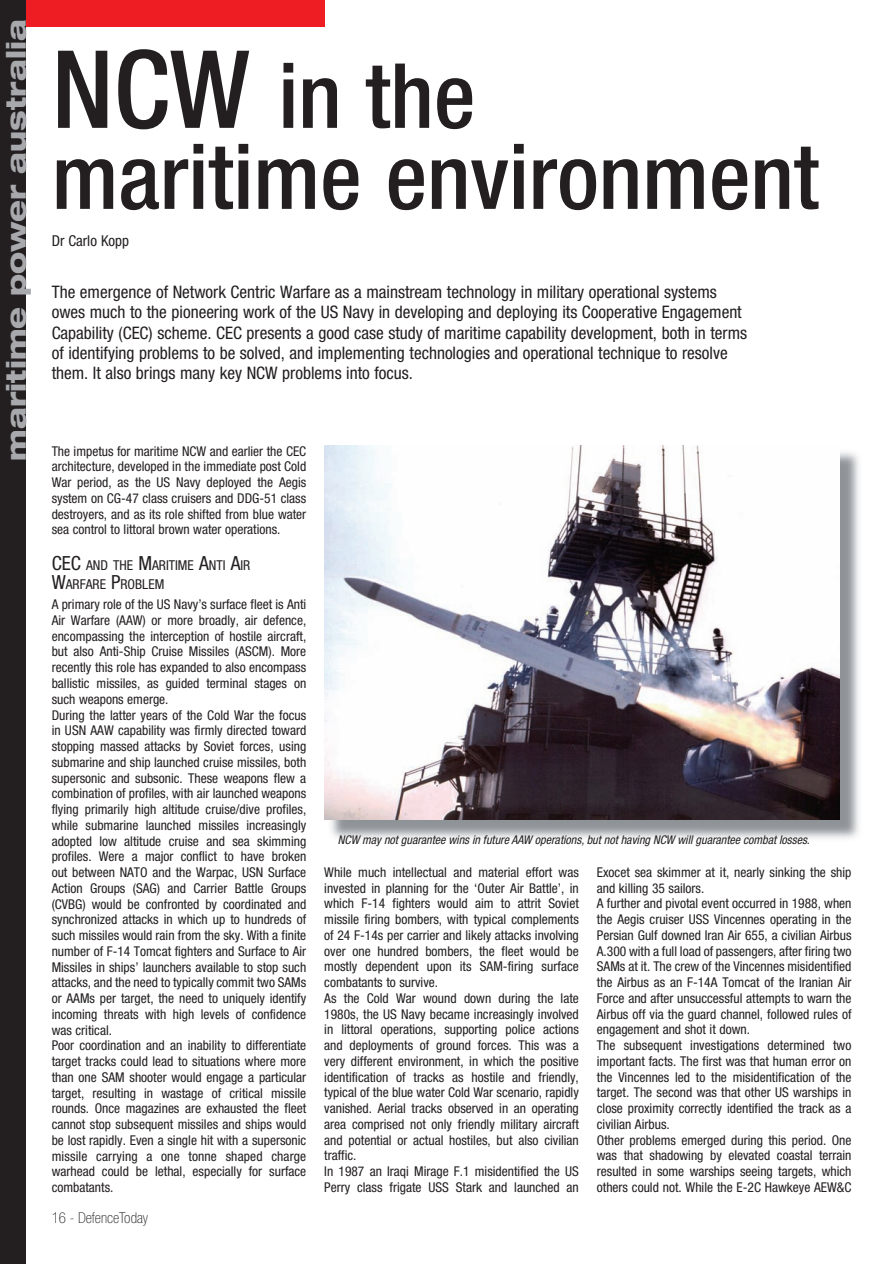
<style>
.page{position:relative;width:893px;height:1264px;background:#fff}
.page>*{position:absolute;margin:0;border:0;box-sizing:border-box;transform-origin:0 0}
.t1{font:500 condensed 90px/81px "Helvetica Neue";color:#231f20}
.t2{font:800 expanded 27px "Helvetica Neue";color:#a8a9ad}
.t3{font:condensed 17.25px/20.2px "Helvetica Neue";color:#231f20}
.t4{font:100 condensed 15px "Helvetica Neue";color:#231f20}
.t5{font:condensed 15px "Helvetica Neue";color:#231f20}
.t6{font:condensed 13.65px/19.5px "Helvetica Neue";color:#231f20}
.t7{font:condensed 13.5px/15.8px "Helvetica Neue";color:#231f20}
.t8{font:italic condensed 12px "Helvetica Neue";color:#231f20}
.s1{font-size:108px}
.s2{font-size:19.5px}
</style>
<div class="page">
<div style="left:0;top:0;width:325px;height:26px;background:#ee1d23"></div>
<div style="left:0;top:0;width:25px;height:1264px;background:#231f20"></div>
<img style="left:328px;top:452px;width:531px;height:387px">
<img style="left:324px;top:445px;width:515px;height:374px">
<h2 class="t2" style="left:6px;top:461px;width:443px;rotate:-90deg">maritime power australia</h2>
<h1 class="t1" style="left:52px;top:63px;width:768px"><span class="s1">NCW</span> in the<br>maritime environment</h1>
<p class="t5" style="left:52px;top:235px;width:79px">Dr Carlo Kopp</p>
<p class="t3" style="left:52px;top:283px;width:697px">The emergence of Network Centric Warfare as a mainstream technology in military operational systems owes much to the pioneering work of the US Navy in developing and deploying its Cooperative Engagement Capability (CEC) scheme. CEC presents a good case study of maritime capability development, both in terms of identifying problems to be solved, and implementing technologies and operational technique to resolve them. It also brings many key NCW problems into focus.</p>
<p class="t7" style="left:52px;top:444px;width:256px;text-align:justify">The impetus for maritime NCW and earlier the CEC architecture, developed in the immediate post Cold War period, as the US Navy deployed the Aegis system on CG-47 class cruisers and DDG-51 class destroyers, and as its role shifted from blue water sea control to littoral brown water operations.</p>
<p class="t6" style="left:52px;top:556px;width:200px"><span class="s2">CEC</span> AND THE <span class="s2">M</span>ARITIME <span class="s2">A</span>NTI <span class="s2">A</span>IR<br><span class="s2">W</span>ARFARE <span class="s2">P</span>ROBLEM</p>
<p class="t7" style="left:52px;top:598px;width:256px">A primary role of the US Navy’s surface fleet is Anti Air Warfare (AAW) or more broadly, air defence, encompassing the interception of hostile aircraft, but also Anti-Ship Cruise Missiles (ASCM). More recently this role has expanded to also encompass ballistic missiles, as guided terminal stages on such weapons emerge.<br>During the latter years of the Cold War the focus in USN AAW capability was firmly directed toward stopping massed attacks by Soviet forces, using submarine and ship launched cruise missiles, both supersonic and subsonic. These weapons flew a combination of profiles, with air launched weapons flying primarily high altitude cruise/dive profiles, while submarine launched missiles increasingly adopted low altitude cruise and sea skimming profiles. Were a major conflict to have broken out between NATO and the Warpac, USN Surface Action Groups (SAG) and Carrier Battle Groups (CVBG) would be confronted by coordinated and synchronized attacks in which up to hundreds of such missiles would rain from the sky. With a finite number of F-14 Tomcat fighters and Surface to Air Missiles in ships’ launchers available to stop such attacks, and the need to typically commit two SAMs or AAMs per target, the need to uniquely identify incoming threats with high levels of confidence was critical.<br>Poor coordination and an inability to differentiate target tracks could lead to situations where more than one SAM shooter would engage a particular target, resulting in wastage of critical missile rounds. Once magazines are exhausted the fleet cannot stop subsequent missiles and ships would be lost rapidly. Even a single hit with a supersonic missile carrying a one tonne shaped charge warhead could be lethal, especially for surface combatants.</p>
<p class="t4" style="left:52px;top:1212px;width:98px">16 - DefenceToday</p>
<p class="t8" style="left:338px;top:835px;width:473px">NCW may not guarantee wins in future AAW operations, but not having NCW will guarantee combat losses.</p>
<p class="t7" style="left:324px;top:865px;width:256px">While much intellectual and material effort was invested in planning for the ‘Outer Air Battle’, in which F-14 fighters would aim to attrit Soviet missile firing bombers, with typical complements of 24 F-14s per carrier and likely attacks involving over one hundred bombers, the fleet would be mostly dependent upon its SAM-firing surface combatants to survive.<br>As the Cold War wound down during the late 1980s, the US Navy became increasingly involved in littoral operations, supporting police actions and deployments of ground forces. This was a very different environment, in which the positive identification of tracks as hostile and friendly, typical of the blue water Cold War scenario, rapidly vanished. Aerial tracks observed in an operating area comprised not only friendly military aircraft and potential or actual hostiles, but also civilian traffic.<br>In 1987 an Iraqi Mirage F.1 misidentified the US Perry class frigate USS Stark and launched an</p>
<p class="t7" style="left:597px;top:865px;width:256px">Exocet sea skimmer at it, nearly sinking the ship and killing 35 sailors.<br>A further and pivotal event occurred in 1988, when the Aegis cruiser USS Vincennes operating in the Persian Gulf downed Iran Air 655, a civilian Airbus A.300 with a full load of passengers, after firing two SAMs at it. The crew of the Vincennes misidentified the Airbus as an F-14A Tomcat of the Iranian Air Force and after unsuccessful attempts to warn the Airbus off via the guard channel, followed rules of engagement and shot it down.<br>The subsequent investigations determined two important facts. The first was that human error on the Vincennes led to the misidentification of the target. The second was that other US warships in close proximity correctly identified the track as a civilian Airbus.<br>Other problems emerged during this period. One was that shadowing by elevated coastal terrain resulted in some warships seeing targets, which others could not. While the E-2C Hawkeye AEW&amp;C</p>
</div>
